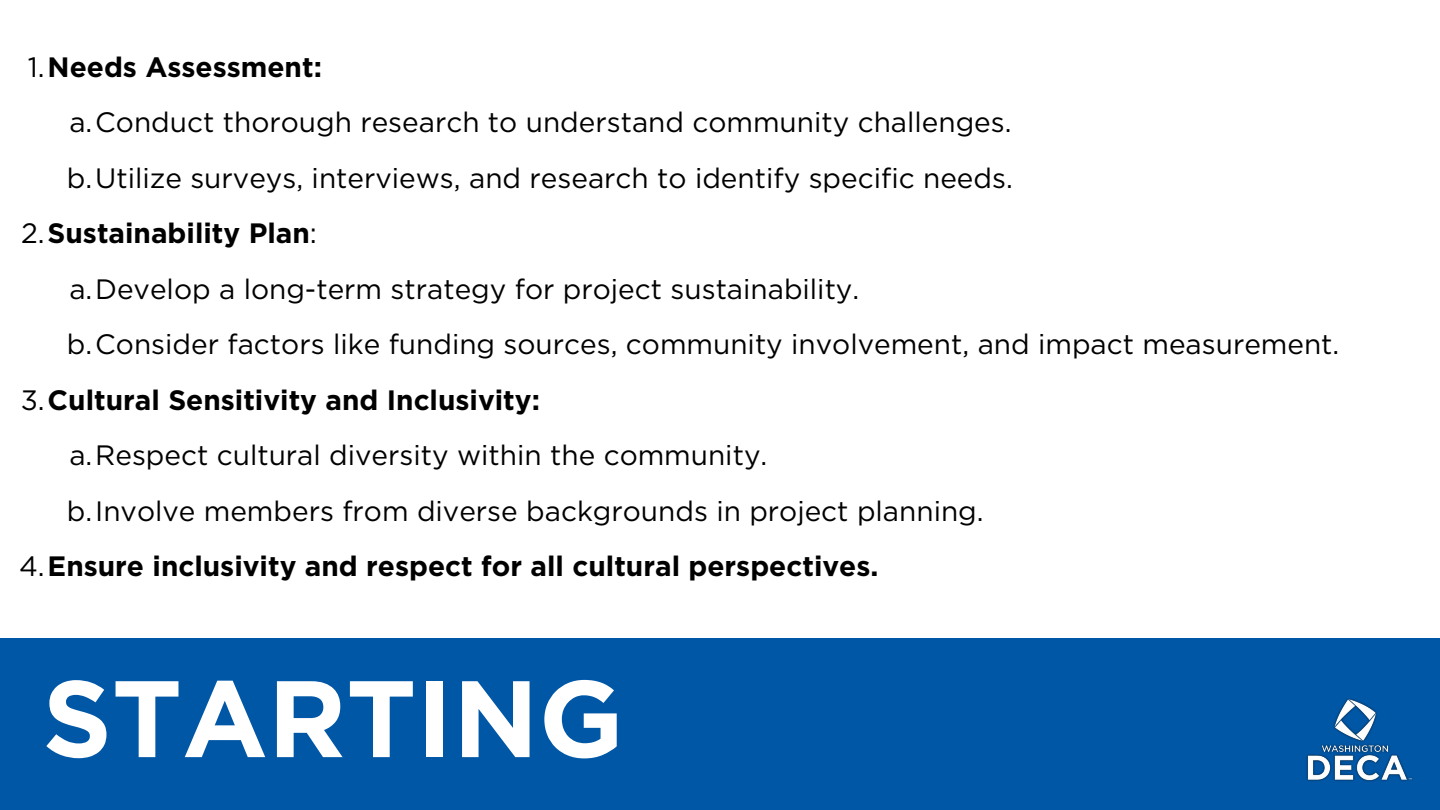
<style>
.page{position:relative;width:1440px;height:810px;background:#fff}
.page>*{position:absolute;margin:0;border:0;box-sizing:border-box;transform-origin:0 0}
.t1{font:700 108.5px "Gotham";color:#fff}
.t2{font:28px "Gotham";color:#000}
.t3{font:700 28px "Gotham";color:#000}
.s1{font-weight:400}
</style>
<div class="page">
<div style="left:0;top:639px;width:1440px;height:171px;background:#0057a6"></div>
<img style="left:1306px;top:699px;width:106px;height:82px">
<p class="t3" style="left:28px;top:50px;width:296px"><span class="s1">1.</span>Needs Assessment:</p>
<p class="t2" style="left:69px;top:106px;width:944px">a.Conduct thorough research to understand community challenges.</p>
<p class="t2" style="left:67px;top:161px;width:947px">b.Utilize surveys, interviews, and research to identify specific needs.</p>
<p class="t3" style="left:21px;top:217px;width:297px"><span class="s1">2.</span>Sustainability Plan<span class="s1">:</span></p>
<p class="t2" style="left:69px;top:272px;width:792px">a.Develop a long-term strategy for project sustainability.</p>
<p class="t2" style="left:67px;top:328px;width:1274px">b.Consider factors like funding sources, community involvement, and impact measurement.</p>
<p class="t3" style="left:21px;top:383px;width:521px"><span class="s1">3.</span>Cultural Sensitivity and Inclusivity:</p>
<p class="t2" style="left:69px;top:439px;width:700px">a.Respect cultural diversity within the community.</p>
<p class="t2" style="left:67px;top:494px;width:918px">b.Involve members from diverse backgrounds in project planning.</p>
<h1 class="t3" style="left:19px;top:550px;width:861px"><span class="s1">4.</span>Ensure inclusivity and respect for all cultural perspectives.</h1>
<p class="t1" style="left:42px;top:653px;width:583px">STARTING</p>
</div>
